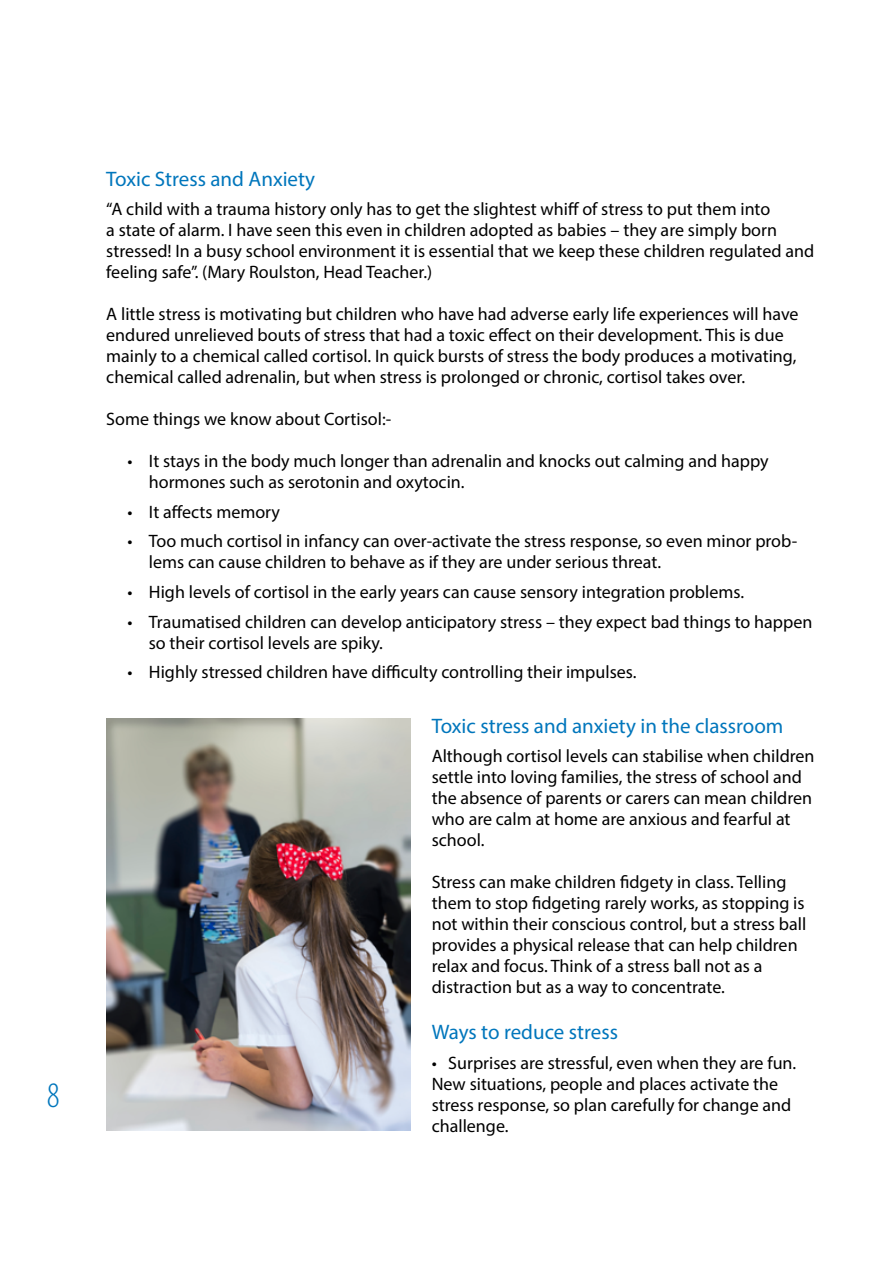
<style>
.page{position:relative;width:893px;height:1263px;background:#fff}
.page>*{position:absolute;margin:0;border:0;box-sizing:border-box;transform-origin:0 0}
.t1{font:300 condensed 36px "Myriad Pro";color:#0076bc}
.t2{font:21px "Myriad Pro";color:#0076bc}
.t3{font:18px/21px "Myriad Pro";color:#000}
</style>
<div class="page">
<img style="left:106px;top:719px;width:304px;height:411px">
<h1 class="t1" style="left:47px;top:1074px;width:14px">8</h1>
<p class="t2" style="left:106px;top:166px;width:210px">Toxic Stress and Anxiety</p>
<p class="t3" style="left:106px;top:199px;width:709px">“A child with a trauma history only has to get the slightest whiff of stress to put them into<br>a state of alarm. I have seen this even in children adopted as babies – they are simply born stressed! In a busy school environment it is essential that we keep these children regulated and feeling safe”. (Mary Roulston, Head Teacher.)</p>
<p class="t3" style="left:106px;top:304px;width:694px">A little stress is motivating but children who have had adverse early life experiences will have endured unrelieved bouts of stress that had a toxic effect on their development. This is due mainly to a chemical called cortisol. In quick bursts of stress the body produces a motivating, chemical called adrenalin, but when stress is prolonged or chronic, cortisol takes over.</p>
<p class="t3" style="left:106px;top:409px;width:286px">Some things we know about Cortisol:-</p>
<p class="t3" style="left:149px;top:451px;width:621px;text-indent:-21px">• It stays in the body much longer than adrenalin and knocks out calming and happy hormones such as serotonin and oxytocin.</p>
<p class="t3" style="left:128px;top:501px;width:154px">• It affects memory</p>
<p class="t3" style="left:149px;top:531px;width:650px;text-indent:-21px">• Too much cortisol in infancy can over-activate the stress response, so even minor prob&shy;lems can cause children to behave as if they are under serious threat.</p>
<p class="t3" style="left:128px;top:581px;width:618px">• High levels of cortisol in the early years can cause sensory integration problems.</p>
<p class="t3" style="left:149px;top:611px;width:665px;text-indent:-21px">• Traumatised children can develop anticipatory stress – they expect bad things to happen so their cortisol levels are spiky.</p>
<p class="t3" style="left:128px;top:661px;width:510px">• Highly stressed children have difficulty controlling their impulses.</p>
<p class="t2" style="left:432px;top:713px;width:353px">Toxic stress and anxiety in the classroom</p>
<p class="t3" style="left:432px;top:745px;width:384px">Although cortisol levels can stabilise when children settle into loving families, the stress of school and the absence of parents or carers can mean children who are calm at home are anxious and fearful at school.</p>
<p class="t3" style="left:432px;top:871px;width:376px">Stress can make children fidgety in class. Telling them to stop fidgeting rarely works, as stopping is not within their conscious control, but a stress ball provides a physical release that can help children relax and focus. Think of a stress ball not as a distraction but as a way to concentrate.</p>
<p class="t2" style="left:432px;top:1019px;width:188px">Ways to reduce stress</p>
<p class="t3" style="left:432px;top:1052px;width:366px">• Surprises are stressful, even when they are fun.<br>New situations, people and places activate the stress response, so plan carefully for change and challenge.</p>
</div>
